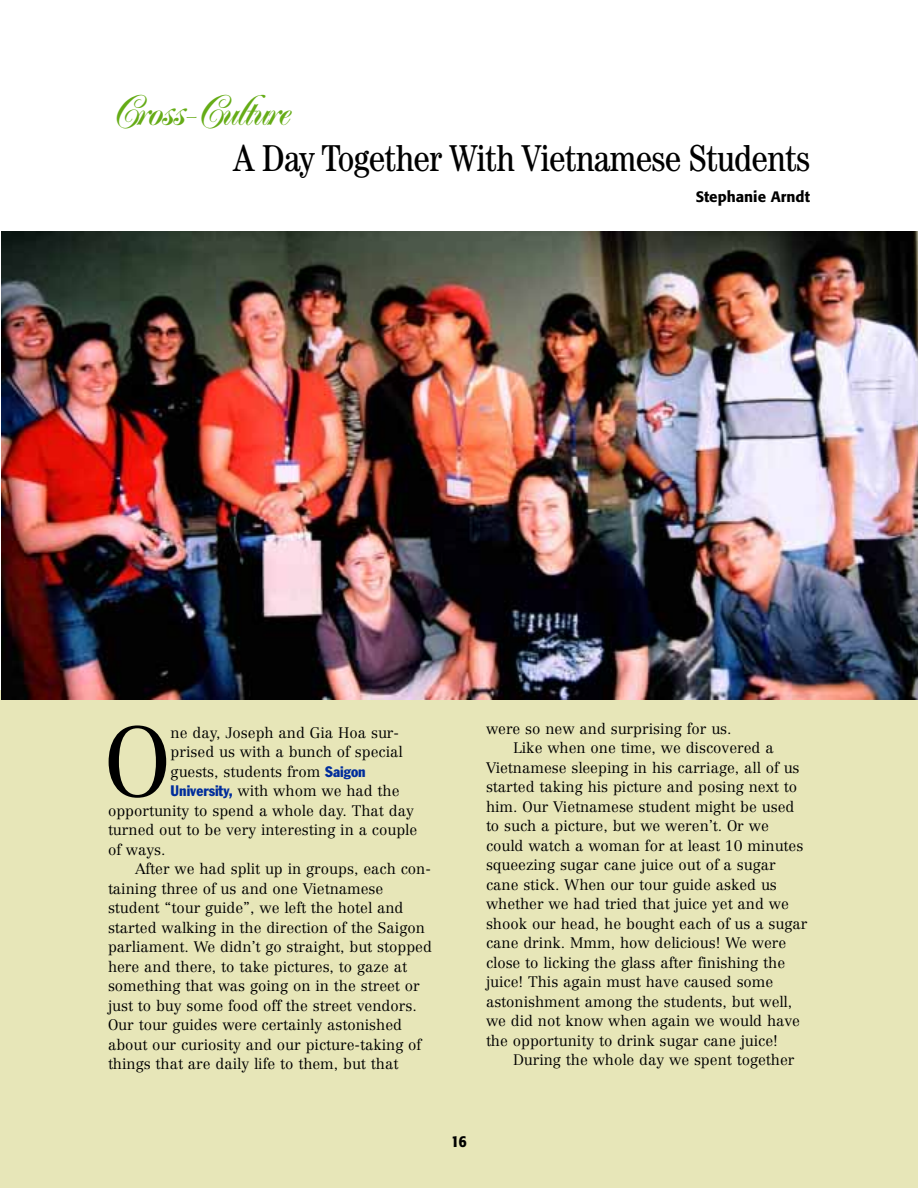
<style>
.page{position:relative;width:918px;height:1188px;background:#fff}
.page>*{position:absolute;margin:0;border:0;box-sizing:border-box;transform-origin:0 0}
.t1{font:300 97.2px "Centennial";color:#000}
.t2{font:42px "Poppl Residenz";letter-spacing:-.02em;color:#65ac16}
.t3{font:condensed 37.5px "Century";letter-spacing:-.02em;color:#000}
.t4{font:500 condensed 16.5px "Formata";color:#000}
.t5{font:300 15px "Centennial";color:#000}
.t6{font:500 15px "Formata";color:#000}
.s1{font-family:"Franklin Gothic";font-weight:400;font-stretch:condensed;color:#002d9c}
</style>
<div class="page">
<div style="left:0;top:690px;width:918px;height:498px;background:#e7e6b8"></div>
<img style="left:2px;top:231px;width:916px;height:469px">
<h2 class="t2" style="left:108px;top:94px;width:181px">Cross-Culture</h2>
<h3 class="t3" style="left:234px;top:145px;width:578px">A Day Together With Vietnamese Students</h3>
<p class="t6" style="left:696px;top:190px;width:116px">Stephanie Arndt</p>
<h1 class="t1" style="left:104px;top:722px;width:68px">O</h1>
<p class="t5" style="left:171px;top:726px;width:230px">ne day, Joseph and Gia Hoa sur-</p>
<p class="t5" style="left:171px;top:746px;width:234px">prised us with a bunch of special</p>
<p class="t5" style="left:171px;top:765px;width:197px">guests, students from <span class="s1">Saigon</span></p>
<p class="t5" style="left:171px;top:785px;width:230px"><span class="s1">University,</span> with whom we had the</p>
<p class="t5" style="left:108px;top:804px;width:307px">opportunity to spend a whole day. That day</p>
<p class="t5" style="left:108px;top:824px;width:311px">turned out to be very interesting in a couple</p>
<p class="t5" style="left:108px;top:843px;width:59px">of ways.</p>
<p class="t5" style="left:135px;top:863px;width:297px">After we had split up in groups, each con-</p>
<p class="t5" style="left:108px;top:882px;width:277px">taining three of us and one Vietnamese</p>
<p class="t5" style="left:108px;top:902px;width:297px">student “tour guide”, we left the hotel and</p>
<p class="t5" style="left:108px;top:921px;width:318px">started walking in the direction of the Saigon</p>
<p class="t5" style="left:108px;top:941px;width:325px">parliament. We didn’t go straight, but stopped</p>
<p class="t5" style="left:108px;top:960px;width:301px">here and there, to take pictures, to gaze at</p>
<p class="t5" style="left:108px;top:980px;width:313px">something that was going on in the street or</p>
<p class="t5" style="left:108px;top:999px;width:310px">just to buy some food off the street vendors.</p>
<p class="t5" style="left:108px;top:1019px;width:296px">Our tour guides were certainly astonished</p>
<p class="t5" style="left:108px;top:1038px;width:315px">about our curiosity and our picture-taking of</p>
<p class="t5" style="left:108px;top:1058px;width:292px">things that are daily life to them, but that</p>
<p class="t5" style="left:486px;top:722px;width:247px">were so new and surprising for us.</p>
<p class="t5" style="left:513px;top:742px;width:262px">Like when one time, we discovered a</p>
<p class="t5" style="left:486px;top:761px;width:315px">Vietnamese sleeping in his carriage, all of us</p>
<p class="t5" style="left:486px;top:781px;width:313px">started taking his picture and posing next to</p>
<p class="t5" style="left:486px;top:800px;width:310px">him. Our Vietnamese student might be used</p>
<p class="t5" style="left:486px;top:820px;width:284px">to such a picture, but we weren’t. Or we</p>
<p class="t5" style="left:486px;top:839px;width:319px">could watch a woman for at least 10 minutes</p>
<p class="t5" style="left:486px;top:859px;width:291px">squeezing sugar cane juice out of a sugar</p>
<p class="t5" style="left:486px;top:878px;width:292px">cane stick. When our tour guide asked us</p>
<p class="t5" style="left:486px;top:898px;width:304px">whether we had tried that juice yet and we</p>
<p class="t5" style="left:486px;top:917px;width:323px">shook our head, he bought each of us a sugar</p>
<p class="t5" style="left:486px;top:937px;width:302px">cane drink. Mmm, how delicious! We were</p>
<p class="t5" style="left:486px;top:956px;width:301px">close to licking the glass after finishing the</p>
<p class="t5" style="left:486px;top:976px;width:289px">juice! This again must have caused some</p>
<p class="t5" style="left:486px;top:995px;width:308px">astonishment among the students, but well,</p>
<p class="t5" style="left:486px;top:1015px;width:316px">we did not know when again we would have</p>
<p class="t5" style="left:486px;top:1034px;width:294px">the opportunity to drink sugar cane juice!</p>
<p class="t5" style="left:513px;top:1054px;width:283px">During the whole day we spent together</p>
<p class="t4" style="left:451px;top:1134px;width:17px">16</p>
</div>
